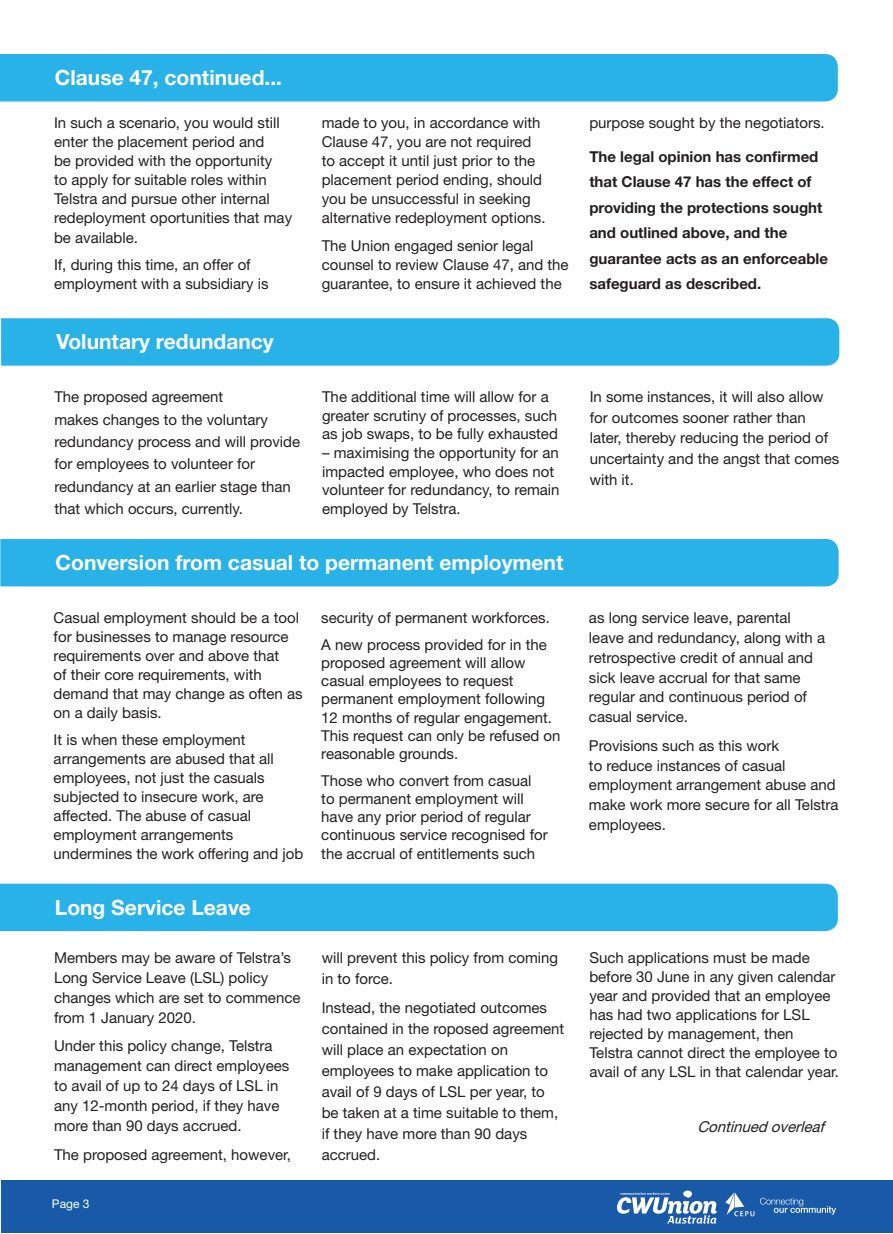
<style>
.page{position:relative;width:893px;height:1234px;background:#fff}
.page>*{position:absolute;margin:0;border:0;box-sizing:border-box;transform-origin:0 0}
.t1{font:700 21px "Helvetica Neue LT Std";color:#fff}
.t2{font:15px/19.2px "Helvetica Neue LT Std";color:#231f20}
.t3{font:700 15px/25.5px "Helvetica Neue LT Std";color:#231f20}
.t4{font:italic 15px "Helvetica Neue LT Std";color:#231f20}
.t5{font:12px "Helvetica Neue LT Std";color:#fff}
</style>
<div class="page">
<div style="left:0;top:54px;width:838px;height:47px;background:#29b2e7"></div>
<div style="left:1px;top:318px;width:838px;height:47px;background:#29b2e7"></div>
<div style="left:1px;top:1179px;width:892px;height:52px;background:#185aa7"></div>
<svg style="left:617px;top:1190px;width:100px;height:33px"></svg>
<svg style="left:760px;top:1197px;width:76px;height:17px"></svg>
<svg style="left:725px;top:1192px;width:29px;height:23px"></svg>
<div style="left:0;top:539px;width:839px;height:47px;background:#29b2e7"></div>
<div style="left:0;top:883px;width:838px;height:47px;background:#29b2e7"></div>
<h1 class="t1" style="left:55px;top:65px;width:229px">Clause 47, continued...</h1>
<p class="t2" style="left:54px;top:112px;width:240px">In such a scenario, you would still enter the placement period and<br>be provided with the opportunity<br>to apply for suitable roles within<br>Telstra and pursue other internal redeployment oportunities that may be available.</p>
<p class="t2" style="left:54px;top:255px;width:216px">If, during this time, an offer of employment with a subsidiary is</p>
<p class="t2" style="left:322px;top:112px;width:225px">made to you, in accordance with<br>Clause 47, you are not required to accept it until just prior to the placement period ending, should you be unsuccessful in seeking alternative redeployment options.</p>
<p class="t2" style="left:322px;top:236px;width:248px">The Union engaged senior legal counsel to review Clause 47, and the guarantee, to ensure it achieved the</p>
<h1 class="t1" style="left:56px;top:329px;width:219px">Voluntary redundancy</h1>
<p class="t2" style="left:54px;top:385px;width:247px;line-height:22.4px">The proposed agreement<br>makes changes to the voluntary redundancy process and will provide for employees to volunteer for redundancy at an earlier stage than that which occurs, currently.</p>
<p class="t2" style="left:322px;top:387px;width:237px;line-height:18.6px">The additional time will allow for a greater scrutiny of processes, such as job swaps, to be fully exhausted</p>
<p class="t2" style="left:322px;top:443px;width:239px;line-height:18.6px">– maximising the opportunity for an impacted employee, who does not volunteer for redundancy, to remain employed by Telstra.</p>
<h1 class="t1" style="left:56px;top:549px;width:509px">Conversion from casual to permanent employment</h1>
<p class="t2" style="left:54px;top:608px;width:250px">Casual employment should be a tool for businesses to manage resource requirements over and above that<br>of their core requirements, with demand that may change as often as on a daily basis.</p>
<p class="t2" style="left:54px;top:729px;width:251px">It is when these employment arrangements are abused that all employees, not just the casuals subjected to insecure work, are affected. The abuse of casual employment arrangements undermines the work offering and job</p>
<p class="t2" style="left:321px;top:604px;width:230px;line-height:26.7px">security of permanent workforces.<br>A new process provided for in the</p>
<p class="t2" style="left:321px;top:653px;width:241px;line-height:18.1px">proposed agreement will allow casual employees to request permanent employment following<br>12 months of regular engagement.<br>This request can only be refused on reasonable grounds.</p>
<p class="t2" style="left:321px;top:771px;width:228px;line-height:18.1px">Those who convert from casual to permanent employment will have any prior period of regular continuous service recognised for the accrual of entitlements such</p>
<h1 class="t1" style="left:55px;top:894px;width:198px">Long Service Leave</h1>
<p class="t2" style="left:54px;top:947px;width:248px;line-height:20px">Members may be aware of Telstra’s<br>Long Service Leave (LSL) policy changes which are set to commence from 1 January 2020.</p>
<p class="t2" style="left:54px;top:1035px;width:237px;line-height:20px">Under this policy change, Telstra management can direct employees to avail of up to 24 days of LSL in any 12-month period, if they have more than 90 days accrued.</p>
<p class="t2" style="left:54px;top:1144px;width:238px">The proposed agreement, however,</p>
<p class="t5" style="left:52px;top:1196px;width:39px">Page 3</p>
<p class="t2" style="left:322px;top:946px;width:238px;line-height:20.9px">will prevent this policy from coming in to force.</p>
<p class="t2" style="left:322px;top:997px;width:244px;line-height:20.9px">Instead, the negotiated outcomes contained in the roposed agreement will place an expectation on employees to make application to avail of 9 days of LSL per year, to be taken at a time suitable to them, if they have more than 90 days accrued.</p>
<p class="t2" style="left:589px;top:112px;width:237px">purpose sought by the negotiators.</p>
<p class="t3" style="left:589px;top:143px;width:240px">The legal opinion has confirmed that Clause 47 has the effect of providing the protections sought and outlined above, and the guarantee acts as an enforceable safeguard as described.</p>
<p class="t2" style="left:590px;top:386px;width:251px;line-height:20.7px">In some instances, it will also allow for outcomes sooner rather than later, thereby reducing the period of uncertainty and the angst that comes with it.</p>
<p class="t2" style="left:589px;top:607px;width:238px;line-height:19.8px">as long service leave, parental leave and redundancy, along with a retrospective credit of annual and sick leave accrual for that same regular and continuous period of casual service.</p>
<p class="t2" style="left:589px;top:735px;width:251px;line-height:19.8px">Provisions such as this work<br>to reduce instances of casual employment arrangement abuse and make work more secure for all Telstra employees.</p>
<p class="t2" style="left:589px;top:947px;width:251px">Such applications must be made before 30 June in any given calendar year and provided that an employee has had two applications for LSL rejected by management, then Telstra cannot direct the employee to avail of any LSL in that calendar year.</p>
<p class="t4" style="left:697px;top:1117px;width:133px">Continued overleaf</p>
</div>
